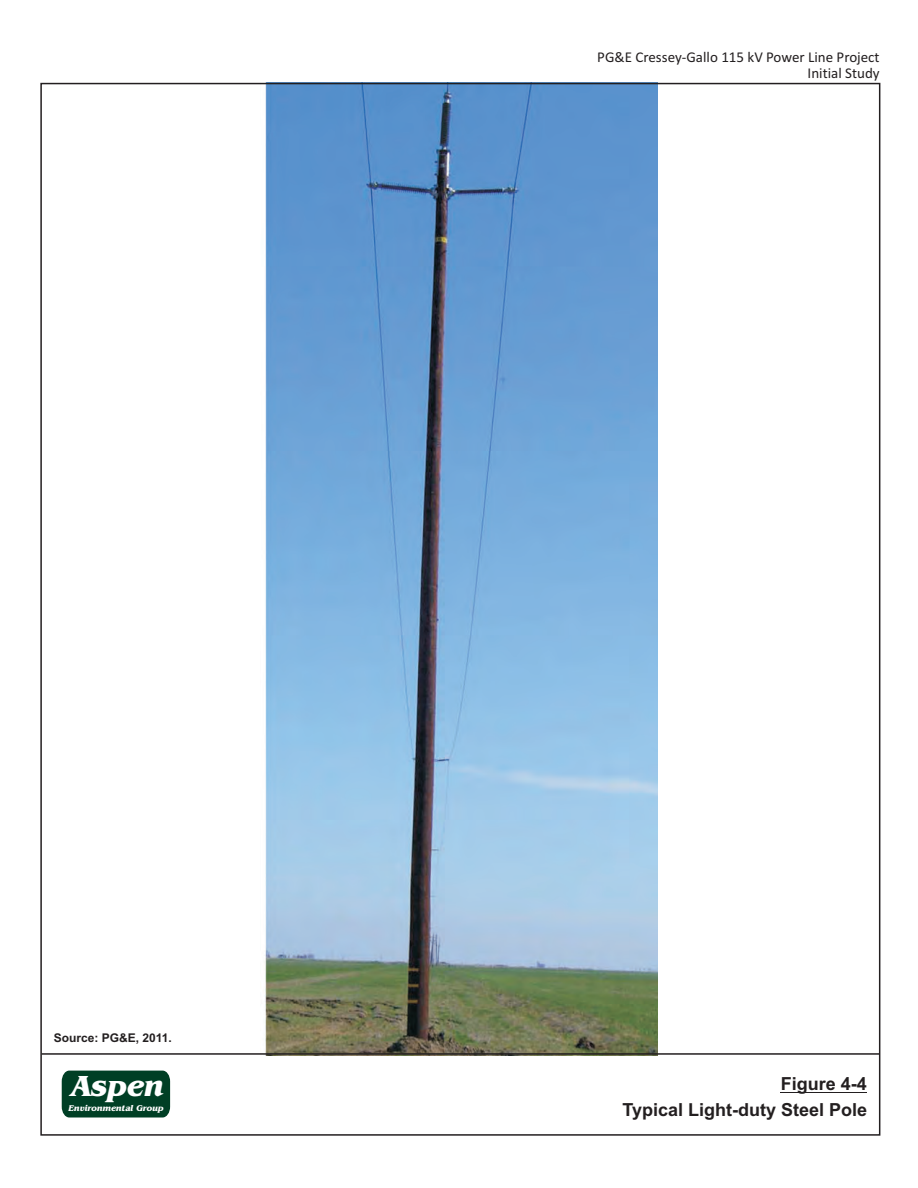
<style>
.page{position:relative;width:918px;height:1188px;background:#fff}
.page>*{position:absolute;margin:0;border:0;box-sizing:border-box;transform-origin:0 0}
.t1{font:italic 700 30px "Benguiat IT Cby BT";color:#fff}
.t2{font:700 18px "Arial";color:#231f20}
.t3{font:15px/15.9px "Calibri";color:#231f20;text-align:right}
.t4{font:700 12px "Arial";color:#231f20}
.t5{font:italic 700 8.7px "Benguiat IT Cby BT";color:#fff}
</style>
<div class="page">
<img style="left:264px;top:86px;width:394px;height:970px">
<div style="left:62px;top:1071px;width:108px;height:47px;background:#003f25"></div>
<hr style="left:781px;top:1092px;width:86px;height:1px;background:#231f20">
<hr style="left:42px;top:1053px;width:837px;height:2px;background:#231f20">
<p class="t4" style="left:54px;top:1033px;width:120px">Source: PG&amp;E, 2011.</p>
<p class="t3" style="left:597px;top:50px;width:284px">PG&amp;E Cressey-Gallo 115 kV Power Line Project<br>Initial Study</p>
<h1 class="t1" style="left:72px;top:1073px;width:94px">Aspen</h1>
<p class="t5" style="left:69px;top:1104px;width:97px">Environmental Group</p>
<p class="t2" style="left:623px;top:1103px;width:246px">Typical Light-duty Steel Pole</p>
<p class="t2" style="left:781px;top:1077px;width:88px">Figure 4-4</p>
</div>
